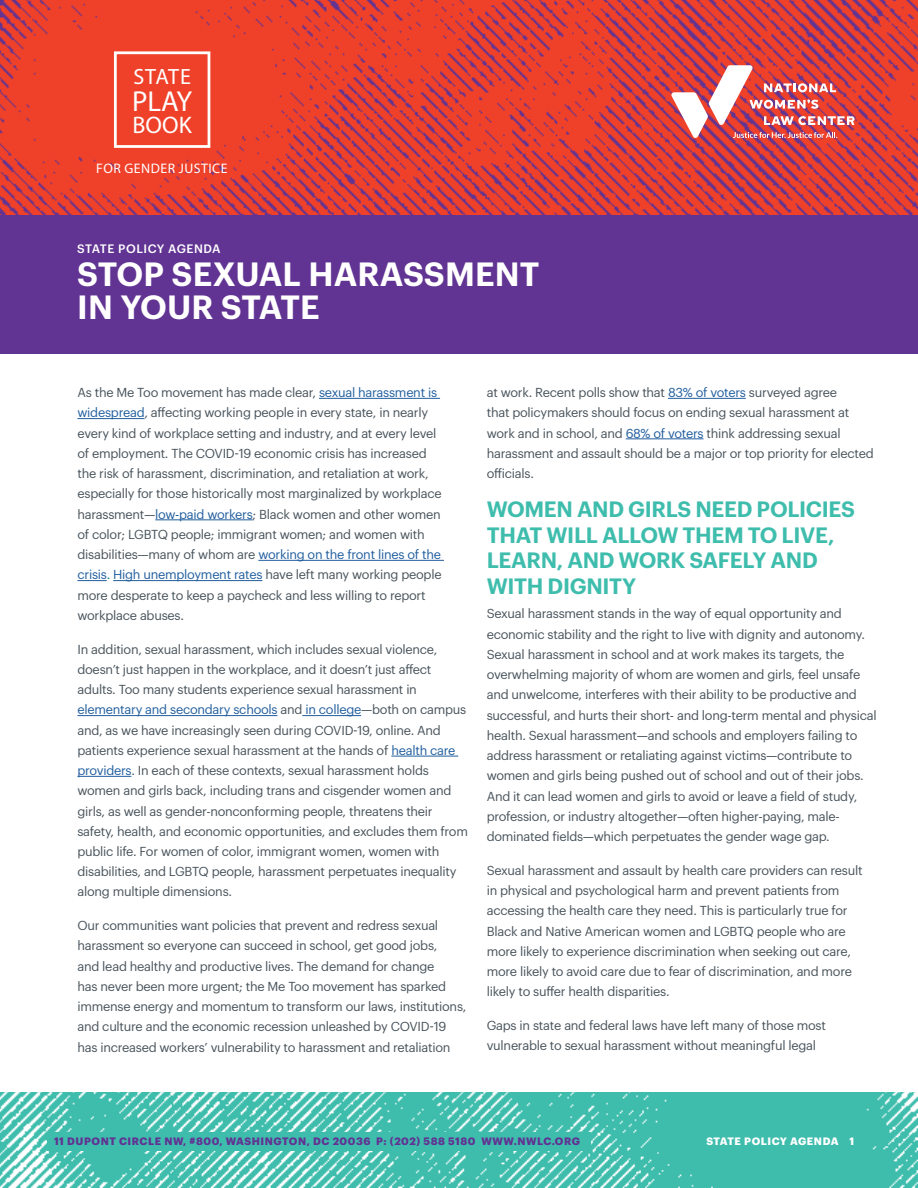
<style>
.page{position:relative;width:918px;height:1188px;background:#fff}
.page>*{position:absolute;margin:0;border:0;box-sizing:border-box;transform-origin:0 0}
.t1{font:600 32.85px/33px "Graphik";letter-spacing:.005em;color:#fff}
.t2{font:28.95px "Myriad Pro";color:#fff}
.t3{font:24px "Myriad Pro";color:#fff}
.t4{font:22.2px "Myriad Pro";color:#fff}
.t5{font:600 21.75px/25.5px "Graphik";letter-spacing:-.015em;color:#3ebdad}
.t6{font:13.8px "Myriad Pro";letter-spacing:.035em;color:#fff}
.t7{font:12.75px/20.2px "Graphik";letter-spacing:-.02em;color:#48535b}
.t8{font:500 12px "Graphik";letter-spacing:.045em;color:#fff}
.t9{font:700 10.5px "Graphik";letter-spacing:.055em;color:#613393}
.t10{font:700 10.5px "Graphik";letter-spacing:.055em;color:#fff}
.s1{color:#215e9e}
.s2{color:#00818d}
</style>
<div class="page">
<img style="left:0;top:1093px;width:918px;height:95px">
<div style="left:47px;top:1132px;width:544px;height:19px;background:#3ebdad"></div>
<img style="left:0;top:0;width:918px;height:216px">
<div style="left:0;top:216px;width:918px;height:138px;background:#613393"></div>
<hr style="left:319px;top:398px;width:121px;height:1px;background:#215e9e">
<hr style="left:77px;top:418px;width:67px;height:1px;background:#215e9e">
<hr style="left:155px;top:520px;width:98px;height:1px;background:#215e9e">
<hr style="left:258px;top:560px;width:186px;height:1px;background:#215e9e">
<hr style="left:77px;top:580px;width:30px;height:1px;background:#215e9e">
<hr style="left:113px;top:580px;width:149px;height:1px;background:#215e9e">
<hr style="left:77px;top:715px;width:200px;height:1px;background:#215e9e">
<hr style="left:302px;top:715px;width:59px;height:1px;background:#215e9e">
<hr style="left:391px;top:756px;width:67px;height:1px;background:#215e9e">
<hr style="left:77px;top:776px;width:54px;height:1px;background:#215e9e">
<hr style="left:668px;top:398px;width:78px;height:1px;background:#215e9e">
<hr style="left:626px;top:439px;width:77px;height:1px;background:#215e9e">
<svg style="left:671px;top:65px;width:184px;height:73px"></svg>
<div style="left:114px;top:51px;width:96px;height:97px;border:3px solid #fff"></div>
<h3 class="t4" style="left:133px;top:63px;width:59px">STATE</h3>
<h2 class="t2" style="left:132px;top:83px;width:62px">PLAY</h2>
<h3 class="t3" style="left:133px;top:110px;width:61px">BOOK</h3>
<p class="t6" style="left:96px;top:160px;width:133px">FOR GENDER JUSTICE</p>
<p class="t8" style="left:77px;top:239px;width:145px">STATE POLICY AGENDA</p>
<h1 class="t1" style="left:77px;top:254px;width:464px">STOP SEXUAL HARASSMENT<br>IN YOUR STATE</h1>
<p class="t7" style="left:77px;top:381px;width:366px">As the Me Too movement has made clear, <span class="s1">sexual harassment is widespread</span>, affecting working people in every state, in nearly every kind of workplace setting and industry, and at every level of employment. The COVID-19 economic crisis has increased the risk of harassment, discrimination, and retaliation at work, especially for those historically most marginalized by workplace harassment—<span class="s1">low-paid workers</span>; Black women and other women of color; LGBTQ people; immigrant women; and women with disabilities—many of whom are <span class="s1">working on the front lines of the crisis</span><span class="s2">.</span> <span class="s1">High unemployment rates</span> have left many working people more desperate to keep a paycheck and less willing to report workplace abuses.</p>
<p class="t7" style="left:77px;top:638px;width:392px">In addition, sexual harassment, which includes sexual violence, doesn’t just happen in the workplace, and it doesn’t just affect adults. Too many students experience sexual harassment in <span class="s1">elementary and secondary schools</span> and <span class="s1">in college</span>—both on campus and, as we have increasingly seen during COVID-19, online. And patients experience sexual harassment at the hands of <span class="s1">health care providers</span>. In each of these contexts, sexual harassment holds women and girls back, including trans and cisgender women and girls, as well as gender-nonconforming people, threatens their safety, health, and economic opportunities, and excludes them from public life. For women of color, immigrant women, women with disabilities, and LGBTQ people, harassment perpetuates inequality along multiple dimensions.</p>
<p class="t7" style="left:77px;top:914px;width:391px">Our communities want policies that prevent and redress sexual harassment so everyone can succeed in school, get good jobs,<br>and lead healthy and productive lives. The demand for change<br>has never been more urgent; the Me Too movement has sparked immense energy and momentum to transform our laws, institutions, and culture and the economic recession unleashed by COVID-19 has increased workers’ vulnerability to harassment and retaliation</p>
<p class="t7" style="left:487px;top:381px;width:389px">at work. Recent polls show that <span class="s1">83% of voters</span> surveyed agree<br>that policymakers should focus on ending sexual harassment at work and in school, and <span class="s1">68% of voters</span> think addressing sexual harassment and assault should be a major or top priority for elected officials.</p>
<h3 class="t5" style="left:487px;top:495px;width:370px">WOMEN AND GIRLS NEED POLICIES<br>THAT WILL ALLOW THEM TO LIVE,<br>LEARN, AND WORK SAFELY AND<br>WITH DIGNITY</h3>
<p class="t7" style="left:487px;top:603px;width:391px">Sexual harassment stands in the way of equal opportunity and economic stability and the right to live with dignity and autonomy.<br>Sexual harassment in school and at work makes its targets, the overwhelming majority of whom are women and girls, feel unsafe and unwelcome, interferes with their ability to be productive and successful, and hurts their short- and long-term mental and physical health. Sexual harassment—and schools and employers failing to address harassment or retaliating against victims—contribute to women and girls being pushed out of school and out of their jobs.<br>And it can lead women and girls to avoid or leave a field of study, profession, or industry altogether—often higher-paying, male&shy;dominated fields—which perpetuates the gender wage gap.</p>
<p class="t7" style="left:487px;top:859px;width:377px">Sexual harassment and assault by health care providers can result in physical and psychological harm and prevent patients from accessing the health care they need. This is particularly true for Black and Native American women and LGBTQ people who are more likely to experience discrimination when seeking out care, more likely to avoid care due to fear of discrimination, and more likely to suffer health disparities.</p>
<p class="t7" style="left:487px;top:1014px;width:341px">Gaps in state and federal laws have left many of those most vulnerable to sexual harassment without meaningful legal</p>
<p class="t9" style="left:54px;top:1133px;width:528px">11 DUPONT CIRCLE NW, #800, WASHINGTON, DC 20036 P: (202) 588 5180 WWW.NWLC.ORG</p>
<p class="t10" style="left:706px;top:1133px;width:149px">STATE POLICY AGENDA 1</p>
</div>
